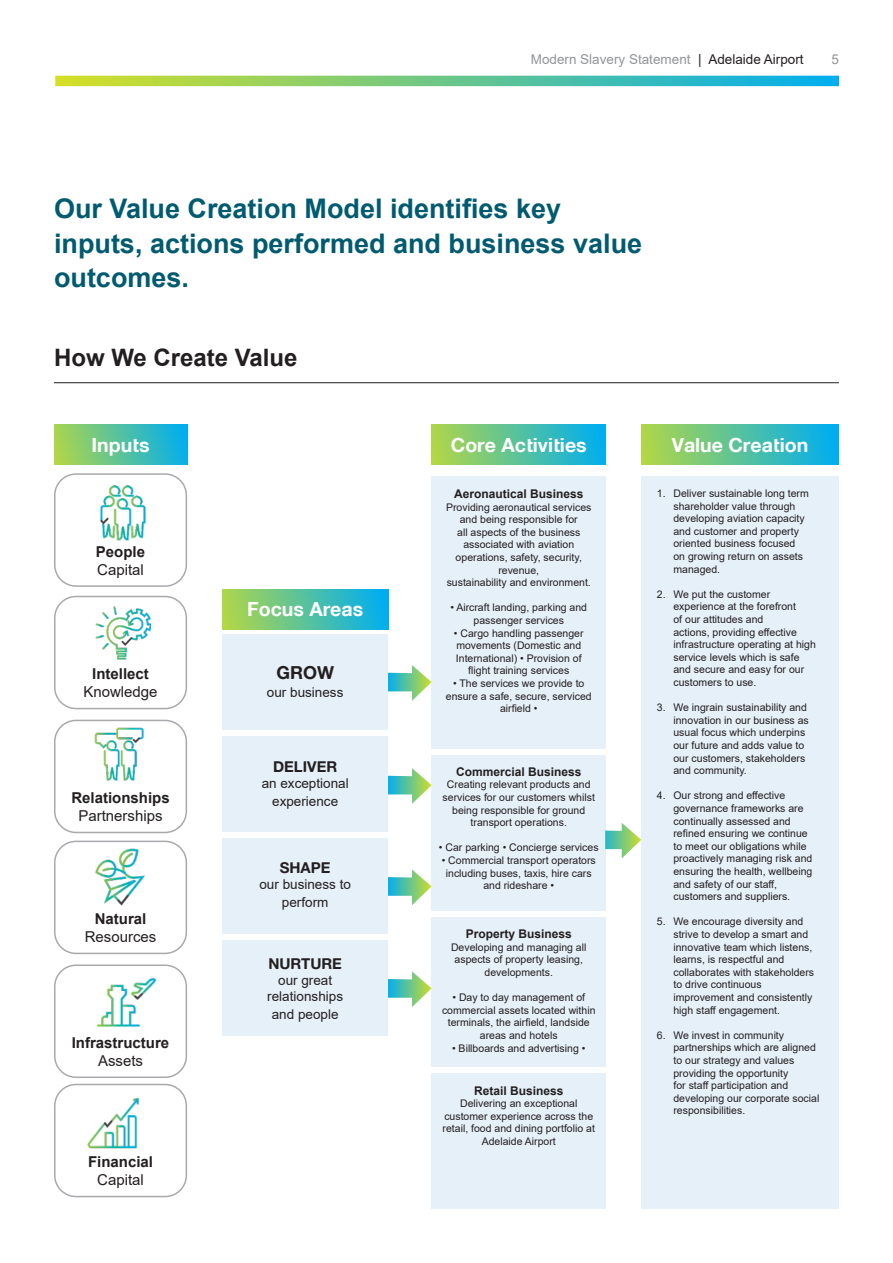
<style>
.page{position:relative;width:893px;height:1263px;background:#fff}
.page>*{position:absolute;margin:0;border:0;box-sizing:border-box;transform-origin:0 0}
.t1{font:700 27px/34.5px "Arial";color:#005a70}
.t2{font:700 24px "Arial";color:#231f20}
.t3{font:19.5px "Airvetica Nue";color:#fff}
.t4{font:700 18px "Airvetica Nue";color:#231f20}
.t5{font:700 15px "Arial";color:#231f20}
.t6{font:15px "Arial";color:#231f20}
.t7{font:700 15px "Airvetica Nue";color:#231f20}
.t8{font:13.5px "Arial";color:#231f20}
.t9{font:13.5px "Arial";color:#939598}
.t10{font:700 12px "Arial";color:#231f20}
.t11{font:10.5px/12.6px "Arial";color:#231f20;text-align:center}
.s1{color:#231f20}
</style>
<div class="page">
<svg style="left:55px;top:76px;width:784px;height:10px;background:#6ac689"></svg>
<div style="left:54px;top:425px;width:133px;height:39px;background:linear-gradient(to right,#afd649,#01aeee)"></div>
<div style="left:222px;top:589px;width:166px;height:40px;background:linear-gradient(to right,#b2d746,#00aef0)"></div>
<div style="left:432px;top:425px;width:174px;height:39px;background:linear-gradient(to right,#b1d647,#00aef0)"></div>
<div style="left:641px;top:425px;width:198px;height:39px;background:linear-gradient(to right,#b3d745,#00adf1)"></div>
<div style="left:222px;top:634px;width:166px;height:96px;background:#e6f0f9"></div>
<div style="left:222px;top:736px;width:166px;height:96px;background:#e6f0f9"></div>
<div style="left:222px;top:838px;width:166px;height:96px;background:#e6f0f9"></div>
<div style="left:222px;top:940px;width:166px;height:96px;background:#e6f0f9"></div>
<div style="left:432px;top:476px;width:174px;height:273px;background:#e6f0f9"></div>
<div style="left:641px;top:476px;width:198px;height:733px;background:#e6f0f9"></div>
<div style="left:432px;top:755px;width:174px;height:155px;background:#e6f0f9"></div>
<div style="left:432px;top:917px;width:174px;height:150px;background:#e6f0f9"></div>
<div style="left:432px;top:1074px;width:174px;height:135px;background:#e6f0f9"></div>
<hr style="left:54px;top:382px;width:785px;height:1px;background:#231f20">
<img style="left:100px;top:485px;width:46px;height:56px">
<div style="left:54px;top:473px;width:133px;height:114px;border:2px solid #a8a9ad;border-radius:21px"></div>
<div style="left:54px;top:596px;width:133px;height:113px;border:2px solid #a8a9ad;border-radius:21px"></div>
<div style="left:54px;top:720px;width:133px;height:113px;border:2px solid #a8a9ad;border-radius:21px"></div>
<div style="left:54px;top:841px;width:133px;height:113px;border:2px solid #a8a9ad;border-radius:21px"></div>
<div style="left:54px;top:964px;width:133px;height:114px;border:2px solid #a8a9ad;border-radius:21px"></div>
<div style="left:54px;top:1084px;width:133px;height:113px;border:2px solid #a8a9ad;border-radius:21px"></div>
<img style="left:90px;top:598px;width:61px;height:62px">
<img style="left:86px;top:719px;width:68px;height:62px">
<img style="left:79px;top:840px;width:83px;height:66px">
<img style="left:96px;top:977px;width:61px;height:50px">
<img style="left:79px;top:1083px;width:72px;height:66px">
<svg style="left:388px;top:665px;width:44px;height:36px"></svg>
<svg style="left:388px;top:768px;width:44px;height:36px"></svg>
<svg style="left:388px;top:869px;width:44px;height:36px"></svg>
<svg style="left:388px;top:971px;width:44px;height:36px"></svg>
<svg style="left:600px;top:823px;width:41px;height:35px"></svg>
<p class="t9" style="left:531px;top:50px;width:274px">Modern Slavery Statement <span class="s1">| Adelaide Airport</span></p>
<p class="t9" style="left:831px;top:50px;width:9px">5</p>
<p class="t1" style="left:54px;top:192px;width:590px">Our Value Creation Model identifies key inputs, actions performed and business value outcomes.</p>
<p class="t2" style="left:54px;top:341px;width:245px">How We Create Value</p>
<p class="t3" style="left:91px;top:433px;width:60px">Inputs</p>
<p class="t5" style="left:96px;top:541px;width:51px">People</p>
<p class="t6" style="left:97px;top:559px;width:48px">Capital</p>
<p class="t5" style="left:92px;top:663px;width:58px">Intellect</p>
<p class="t6" style="left:83px;top:682px;width:76px">Knowledge</p>
<p class="t5" style="left:71px;top:787px;width:100px">Relationships</p>
<p class="t6" style="left:78px;top:805px;width:86px">Partnerships</p>
<p class="t5" style="left:95px;top:908px;width:53px">Natural</p>
<p class="t6" style="left:85px;top:926px;width:73px">Resources</p>
<p class="t5" style="left:72px;top:1032px;width:99px">Infrastructure</p>
<p class="t6" style="left:98px;top:1050px;width:47px">Assets</p>
<p class="t5" style="left:88px;top:1151px;width:67px">Financial</p>
<p class="t6" style="left:97px;top:1169px;width:48px">Capital</p>
<p class="t3" style="left:247px;top:597px;width:117px">Focus Areas</p>
<p class="t4" style="left:276px;top:661px;width:59px">GROW</p>
<p class="t8" style="left:267px;top:683px;width:78px">our business</p>
<p class="t7" style="left:273px;top:757px;width:66px">DELIVER</p>
<p class="t8" style="left:262px;top:774px;width:89px">an exceptional</p>
<p class="t8" style="left:272px;top:792px;width:68px">experience</p>
<p class="t7" style="left:280px;top:858px;width:52px">SHAPE</p>
<p class="t8" style="left:259px;top:875px;width:93px">our business to</p>
<p class="t8" style="left:282px;top:893px;width:48px">perform</p>
<p class="t7" style="left:268px;top:954px;width:75px">NURTURE</p>
<p class="t8" style="left:278px;top:971px;width:56px">our great</p>
<p class="t8" style="left:267px;top:987px;width:77px">relationships</p>
<p class="t8" style="left:272px;top:1005px;width:68px">and people</p>
<p class="t3" style="left:451px;top:433px;width:137px">Core Activities</p>
<p class="t3" style="left:672px;top:433px;width:138px">Value Creation</p>
<p class="t10" style="left:454px;top:485px;width:131px">Aeronautical Business</p>
<p class="t11" style="left:446px;top:501px;width:147px">Providing aeronautical services and being responsible for<br>all aspects of the business associated with aviation operations, safety, security, revenue,</p>
<p class="t11" style="left:447px;top:576px;width:146px">sustainability and environment.</p>
<p class="t11" style="left:450px;top:601px;width:138px">• Aircraft landing, parking and passenger services</p>
<p class="t11" style="left:454px;top:627px;width:131px">• Cargo handling passenger movements (Domestic and<br>International) • Provision of flight training services</p>
<p class="t11" style="left:446px;top:677px;width:147px">• The services we provide to ensure a safe, secure, serviced airfield •</p>
<p class="t10" style="left:456px;top:763px;width:127px">Commercial Business</p>
<p class="t11" style="left:443px;top:778px;width:154px">Creating relevant products and services for our customers whilst being responsible for ground transport operations.</p>
<p class="t11" style="left:439px;top:841px;width:161px">• Car parking • Concierge services</p>
<p class="t11" style="left:442px;top:854px;width:156px">• Commercial transport operators including buses, taxis, hire cars and rideshare •</p>
<p class="t10" style="left:466px;top:925px;width:108px">Property Business</p>
<p class="t11" style="left:451px;top:941px;width:137px">Developing and managing all aspects of property leasing, developments.</p>
<p class="t11" style="left:442px;top:991px;width:155px">• Day to day management of commercial assets located within terminals, the airfield, landside areas and hotels</p>
<p class="t11" style="left:452px;top:1042px;width:135px">• Billboards and advertising •</p>
<p class="t10" style="left:474px;top:1082px;width:91px">Retail Business</p>
<p class="t11" style="left:443px;top:1097px;width:154px">Delivering an exceptional customer experience across the retail, food and dining portfolio at<br>Adelaide Airport</p>
<p class="t11" style="left:673px;top:487px;width:137px;text-align:left;text-indent:-16px">1. Deliver sustainable long term shareholder value through developing aviation capacity and customer and property oriented business focused on growing return on assets managed.</p>
<p class="t11" style="left:673px;top:588px;width:144px;text-align:left;text-indent:-16px">2. We put the customer experience at the forefront<br>of our attitudes and<br>actions, providing effective infrastructure operating at high service levels which is safe and secure and easy for our customers to use.</p>
<p class="t11" style="left:673px;top:701px;width:137px;text-align:left;text-indent:-16px">3. We ingrain sustainability and innovation in our business as usual focus which underpins our future and adds value to our customers, stakeholders and community.</p>
<p class="t11" style="left:673px;top:789px;width:140px;text-align:left;text-indent:-16px">4. Our strong and effective governance frameworks are continually assessed and refined ensuring we continue to meet our obligations while proactively managing risk and ensuring the health, wellbeing and safety of our staff, customers and suppliers.</p>
<p class="t11" style="left:673px;top:915px;width:142px;text-align:left;text-indent:-16px">5. We encourage diversity and strive to develop a smart and innovative team which listens, learns, is respectful and collaborates with stakeholders to drive continuous improvement and consistently high staff engagement.</p>
<p class="t11" style="left:673px;top:1029px;width:147px;text-align:left;text-indent:-16px">6. We invest in community partnerships which are aligned to our strategy and values providing the opportunity<br>for staff participation and developing our corporate social responsibilities.</p>
</div>
